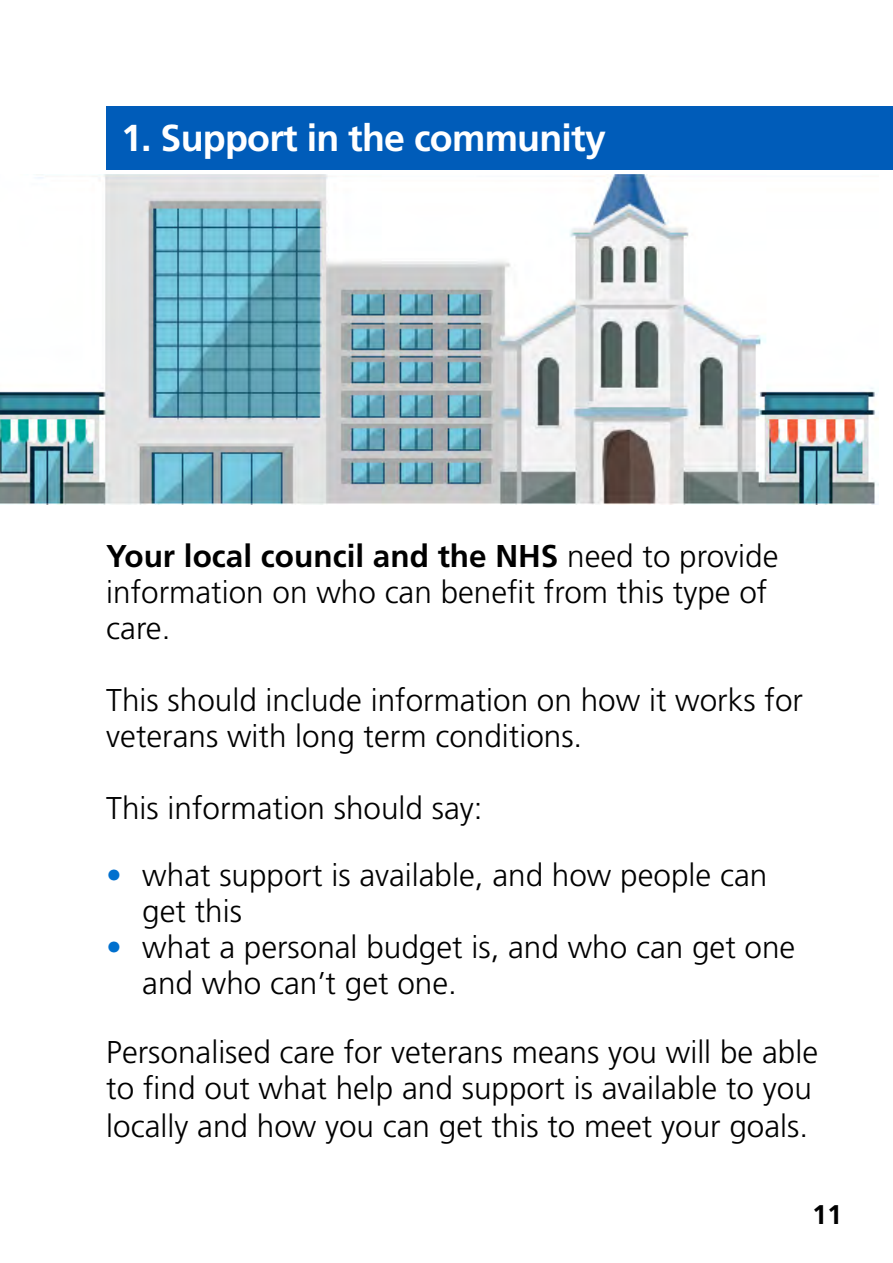
<style>
.page{position:relative;width:893px;height:1263px;background:#fff}
.page>*{position:absolute;margin:0;border:0;box-sizing:border-box;transform-origin:0 0}
.t1{font:700 37.5px "Frutiger LT Std";letter-spacing:-.02em;color:#fff}
.t2{font:300 31.5px/36px "Frutiger LT Std";color:#000}
.t3{font:700 27px "Frutiger LT Std";color:#000}
.s1{font-weight:700}
.s2{color:#0070ce}
</style>
<div class="page">
<div style="left:106px;top:106px;width:787px;height:64px;background:#005cb9"></div>
<img style="left:0;top:174px;width:878px;height:331px">
<p class="t1" style="left:121px;top:116px;width:486px">1. Support in the community</p>
<p class="t2" style="left:106px;top:538px;width:674px"><span class="s1">Your local council and the NHS</span> need to provide information on who can benefit from this type of care.</p>
<p class="t2" style="left:106px;top:682px;width:698px">This should include information on how it works for veterans with long term conditions.</p>
<p class="t2" style="left:106px;top:790px;width:378px">This information should say:</p>
<p class="t2" style="left:106px;top:858px;width:662px"><span class="s2">•</span> what support is available, and how people can</p>
<p class="t2" style="left:142px;top:894px;width:101px">get this</p>
<p class="t2" style="left:106px;top:930px;width:690px"><span class="s2">•</span> what a personal budget is, and who can get one</p>
<p class="t2" style="left:142px;top:966px;width:316px">and who can’t get one.</p>
<p class="t2" style="left:106px;top:1034px;width:713px;line-height:36.9px">Personalised care for veterans means you will be able to find out what help and support is available to you locally and how you can get this to meet your goals.</p>
<p class="t3" style="left:812px;top:1198px;width:32px">11</p>
</div>
